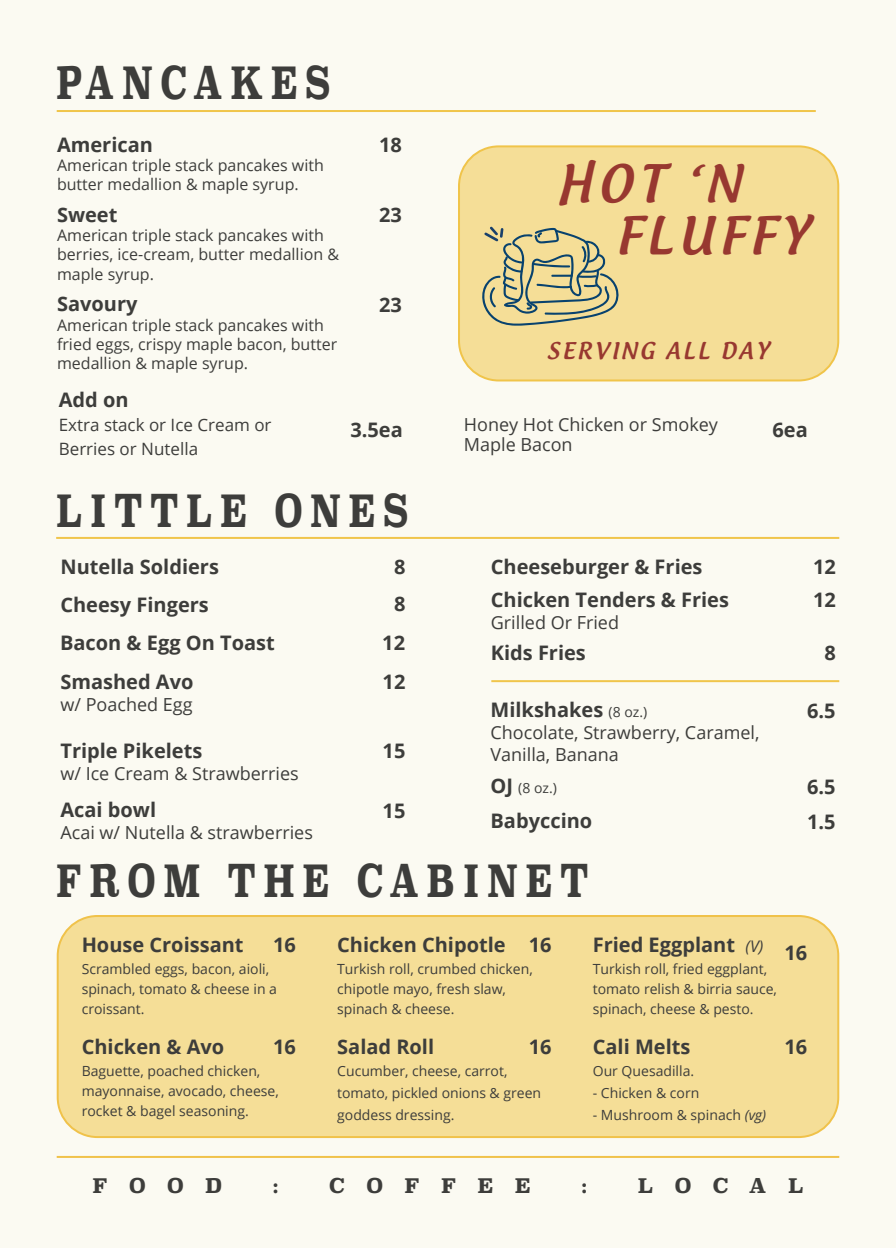
<style>
.page{position:relative;width:896px;height:1248px;background:#fff}
.page>*{position:absolute;margin:0;border:0;box-sizing:border-box;transform-origin:0 0}
.t1{font:500 49px "Androgyne";letter-spacing:.125em;color:#983830}
.t2{font:700 44.2px "Superclarendon";letter-spacing:.225em;color:#3d3d3b;scale:.77 1}
.t3{font:500 22px "Androgyne";letter-spacing:.125em;color:#983830}
.t4{font:700 20px "Open Sans";color:#3d3d3b}
.t5{font:700 20px "Superclarendon";letter-spacing:1.075em;color:#3d3d3b}
.t6{font:18px "Open Sans";color:#3d3d3b}
.t7{font:17px "Open Sans";color:#3d3d3b}
.t8{font:16px/19.2px "Open Sans";color:#3d3d3b}
.t9{font:14px/20px "Open Sans";color:#3d3d3b}
.s1{font-weight:400;font-size:14px}
.s2{font-weight:700;font-size:20px}
.s3{font-weight:400;font-style:italic;font-size:16px}
.s4{font-style:italic}
</style>
<div class="page">
<div style="left:0;top:0;width:896px;height:1247px;background:#fbfaf2"></div>
<div style="left:459px;top:146px;width:379px;height:234px;background:#f5de97;border-radius:40px"></div>
<div style="left:458px;top:145px;width:381px;height:236px;border:2px solid #f0c44a;border-radius:40px"></div>
<hr style="left:57px;top:110px;width:759px;height:2px;background:#f0c54b">
<div style="left:58px;top:915px;width:780px;height:221px;background:#f5de97;border-radius:40px"></div>
<div style="left:57px;top:914px;width:782px;height:223px;border:2px solid #f0c24a;border-radius:40px"></div>
<hr style="left:56px;top:537px;width:783px;height:2px;background:#f0c54b">
<hr style="left:491px;top:680px;width:348px;height:2px;background:#f0c54b">
<hr style="left:57px;top:1155px;width:782px;height:2px;background:#f0c24a">
<svg style="left:482px;top:226px;width:137px;height:100px"></svg>
<p class="t2" style="left:56px;top:50px;width:358px">PANCAKES</p>
<p class="t4" style="left:57px;top:130px;width:97px">American</p>
<p class="t8" style="left:57px;top:155px;width:268px">American triple stack pancakes with butter medallion &amp; maple syrup.</p>
<p class="t4" style="left:57px;top:200px;width:62px">Sweet</p>
<p class="t8" style="left:57px;top:225px;width:283px">American triple stack pancakes with berries, ice-cream, butter medallion &amp; maple syrup.</p>
<p class="t4" style="left:57px;top:290px;width:82px">Savoury</p>
<p class="t8" style="left:57px;top:315px;width:282px">American triple stack pancakes with fried eggs, crispy maple bacon, butter medallion &amp; maple syrup.</p>
<p class="t4" style="left:59px;top:385px;width:71px">Add on</p>
<p class="t7" style="left:59px;top:413px;width:214px">Extra stack or Ice Cream or</p>
<p class="t7" style="left:59px;top:437px;width:141px">Berries or Nutella</p>
<p class="t4" style="left:379px;top:130px;width:24px">18</p>
<p class="t4" style="left:379px;top:200px;width:24px">23</p>
<p class="t4" style="left:379px;top:290px;width:24px">23</p>
<p class="t4" style="left:350px;top:415px;width:54px">3.5ea</p>
<p class="t2" style="left:56px;top:478px;width:459px">LITTLE ONES</p>
<p class="t4" style="left:60px;top:552px;width:160px">Nutella Soldiers</p>
<p class="t4" style="left:394px;top:552px;width:13px">8</p>
<p class="t4" style="left:60px;top:590px;width:150px">Cheesy Fingers</p>
<p class="t4" style="left:394px;top:590px;width:13px">8</p>
<p class="t4" style="left:60px;top:628px;width:216px">Bacon &amp; Egg On Toast</p>
<p class="t4" style="left:382px;top:628px;width:24px">12</p>
<p class="t4" style="left:60px;top:667px;width:135px">Smashed Avo</p>
<p class="t6" style="left:60px;top:691px;width:134px">w/ Poached Egg</p>
<p class="t4" style="left:383px;top:668px;width:24px">12</p>
<p class="t4" style="left:60px;top:736px;width:143px">Triple Pikelets</p>
<p class="t6" style="left:60px;top:761px;width:240px">w/ Ice Cream &amp; Strawberries</p>
<p class="t4" style="left:383px;top:737px;width:24px">15</p>
<p class="t4" style="left:60px;top:795px;width:97px">Acai bowl</p>
<p class="t6" style="left:60px;top:820px;width:254px">Acai w/ Nutella &amp; strawberries</p>
<p class="t4" style="left:383px;top:796px;width:24px">15</p>
<p class="t1" style="left:558px;top:152px;width:185px">HOT ‘N</p>
<p class="t1" style="left:616px;top:204px;width:194px">FLUFFY</p>
<p class="t3" style="left:547px;top:336px;width:223px">SERVING ALL DAY</p>
<p class="t6" style="left:464px;top:412px;width:256px">Honey Hot Chicken or Smokey</p>
<p class="t4" style="left:772px;top:415px;width:37px">6ea</p>
<p class="t6" style="left:464px;top:432px;width:110px">Maple Bacon</p>
<p class="t4" style="left:491px;top:552px;width:213px">Cheeseburger &amp; Fries</p>
<p class="t4" style="left:813px;top:553px;width:24px">12</p>
<p class="t4" style="left:491px;top:585px;width:240px">Chicken Tenders &amp; Fries</p>
<p class="t6" style="left:491px;top:610px;width:130px">Grilled Or Fried</p>
<p class="t4" style="left:813px;top:586px;width:24px">12</p>
<p class="t4" style="left:491px;top:638px;width:97px">Kids Fries</p>
<p class="t4" style="left:824px;top:638px;width:13px">8</p>
<p class="t4" style="left:490px;top:696px;width:158px">Milkshakes <span class="s1">(8 oz.)</span></p>
<p class="t6" style="left:490px;top:720px;width:270px">Chocolate, Strawberry, Caramel,</p>
<p class="t6" style="left:490px;top:742px;width:130px">Vanilla, Banana</p>
<p class="t4" style="left:807px;top:696px;width:30px">6.5</p>
<p class="t9" style="left:490px;top:777px;width:68px"><span class="s2">OJ</span> (8 oz.)</p>
<p class="t4" style="left:807px;top:772px;width:30px">6.5</p>
<p class="t4" style="left:490px;top:806px;width:103px">Babyccino</p>
<p class="t4" style="left:807px;top:807px;width:30px">1.5</p>
<p class="t2" style="left:56px;top:847px;width:693px">FROM THE CABINET</p>
<p class="t4" style="left:82px;top:930px;width:163px">House Croissant</p>
<p class="t9" style="left:82px;top:958px;width:197px">Scrambled eggs, bacon, aioli, spinach, tomato &amp; cheese in a croissant.</p>
<p class="t4" style="left:337px;top:930px;width:170px">Chicken Chipotle</p>
<p class="t9" style="left:337px;top:958px;width:197px">Turkish roll, crumbed chicken, chipotle mayo, fresh slaw, spinach &amp; cheese.</p>
<p class="t4" style="left:593px;top:930px;width:172px">Fried Eggplant <span class="s3">(V)</span></p>
<p class="t9" style="left:593px;top:958px;width:186px">Turkish roll, fried eggplant, tomato relish &amp; birria sauce, spinach, cheese &amp; pesto.</p>
<p class="t4" style="left:273px;top:930px;width:24px">16</p>
<p class="t4" style="left:529px;top:930px;width:24px">16</p>
<p class="t4" style="left:82px;top:1032px;width:144px">Chicken &amp; Avo</p>
<p class="t9" style="left:82px;top:1060px;width:199px">Baguette, poached chicken, mayonnaise, avocado, cheese, rocket &amp; bagel seasoning.</p>
<p class="t4" style="left:273px;top:1032px;width:24px">16</p>
<p class="t4" style="left:337px;top:1032px;width:98px">Salad Roll</p>
<p class="t9" style="left:337px;top:1059px;width:205px;line-height:22px">Cucumber, cheese, carrot, tomato, pickled onions &amp; green goddess dressing.</p>
<p class="t4" style="left:529px;top:1032px;width:24px">16</p>
<p class="t4" style="left:593px;top:1032px;width:99px">Cali Melts</p>
<p class="t9" style="left:593px;top:1060px;width:103px">Our Quesadilla.</p>
<p class="t9" style="left:593px;top:1082px;width:108px">- Chicken &amp; corn</p>
<p class="t9" style="left:593px;top:1104px;width:175px">- Mushroom &amp; spinach <span class="s4">(vg)</span></p>
<p class="t4" style="left:784px;top:938px;width:24px">16</p>
<p class="t4" style="left:784px;top:1032px;width:24px">16</p>
<p class="t5" style="left:93px;top:1170px;width:131px">FOOD</p>
<p class="t5" style="left:272px;top:1170px;width:9px">:</p>
<p class="t5" style="left:329px;top:1170px;width:203px">COFFEE</p>
<p class="t5" style="left:581px;top:1170px;width:9px">:</p>
<p class="t5" style="left:638px;top:1170px;width:167px">LOCAL</p>
</div>
